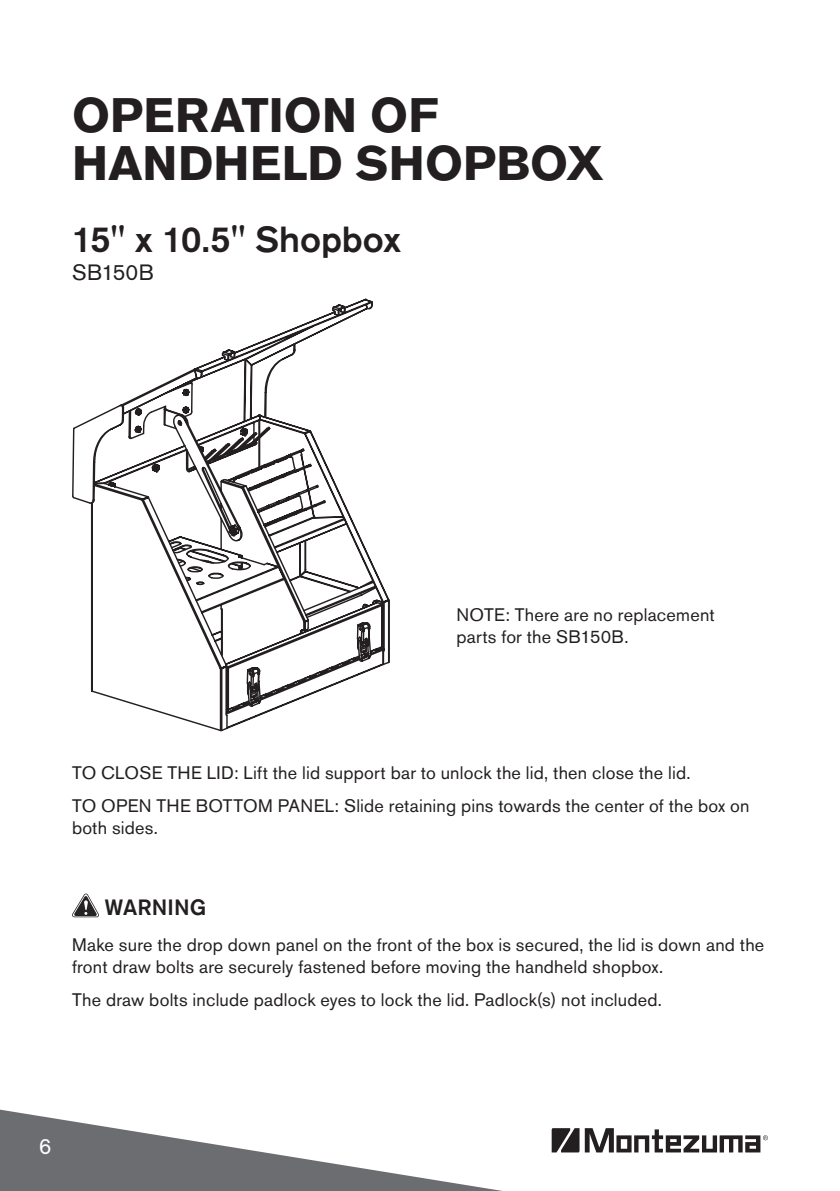
<style>
.page{position:relative;width:840px;height:1191px;background:#fff}
.page>*{position:absolute;margin:0;border:0;box-sizing:border-box;transform-origin:0 0}
.t1{font:700 48px/48px "Akzidenz Grotesk BE";letter-spacing:.005em;color:#231f20}
.t2{font:500 36px "Akzidenz Grotesk BE";letter-spacing:-.005em;color:#231f20}
.t3{font:500 22px "Akzidenz Grotesk BE";letter-spacing:.005em;color:#231f20}
.t4{font:22px "Akzidenz Grotesk BE";color:#231f20}
.t5{font:22px "Akzidenz Grotesk BE";color:#fff}
.t6{font:18px/22px "Akzidenz Grotesk BE";letter-spacing:.01em;color:#231f20}
</style>
<div class="page">
<svg style="left:613px;top:1128px;width:154px;height:24px"></svg>
<svg style="left:0;top:1109px;width:613px;height:82px"></svg>
<svg style="left:90px;top:298px;width:300px;height:434px"></svg>
<svg style="left:292px;top:466px;width:11px;height:44px"></svg>
<svg style="left:72px;top:893px;width:27px;height:24px"></svg>
<h1 class="t1" style="left:72px;top:92px;width:532px">OPERATION OF<br>HANDHELD SHOPBOX</h1>
<h2 class="t2" style="left:72px;top:217px;width:330px">15" x 10.5" Shopbox</h2>
<p class="t4" style="left:72px;top:259px;width:83px">SB150B</p>
<p class="t6" style="left:456px;top:604px;width:259px">NOTE: There are no replacement parts for the SB150B.</p>
<p class="t6" style="left:72px;top:756px;width:678px;line-height:33px">TO CLOSE THE LID: Lift the lid support bar to unlock the lid, then close the lid.<br>TO OPEN THE BOTTOM PANEL: Slide retaining pins towards the center of the box on</p>
<p class="t6" style="left:72px;top:817px;width:87px">both sides.</p>
<p class="t3" style="left:105px;top:894px;width:103px">WARNING</p>
<p class="t6" style="left:72px;top:934px;width:693px">Make sure the drop down panel on the front of the box is secured, the lid is down and the front draw bolts are securely fastened before moving the handheld shopbox.</p>
<p class="t6" style="left:72px;top:989px;width:591px">The draw bolts include padlock eyes to lock the lid. Padlock(s) not included.</p>
<p class="t5" style="left:39px;top:1133px;width:14px">6</p>
</div>
